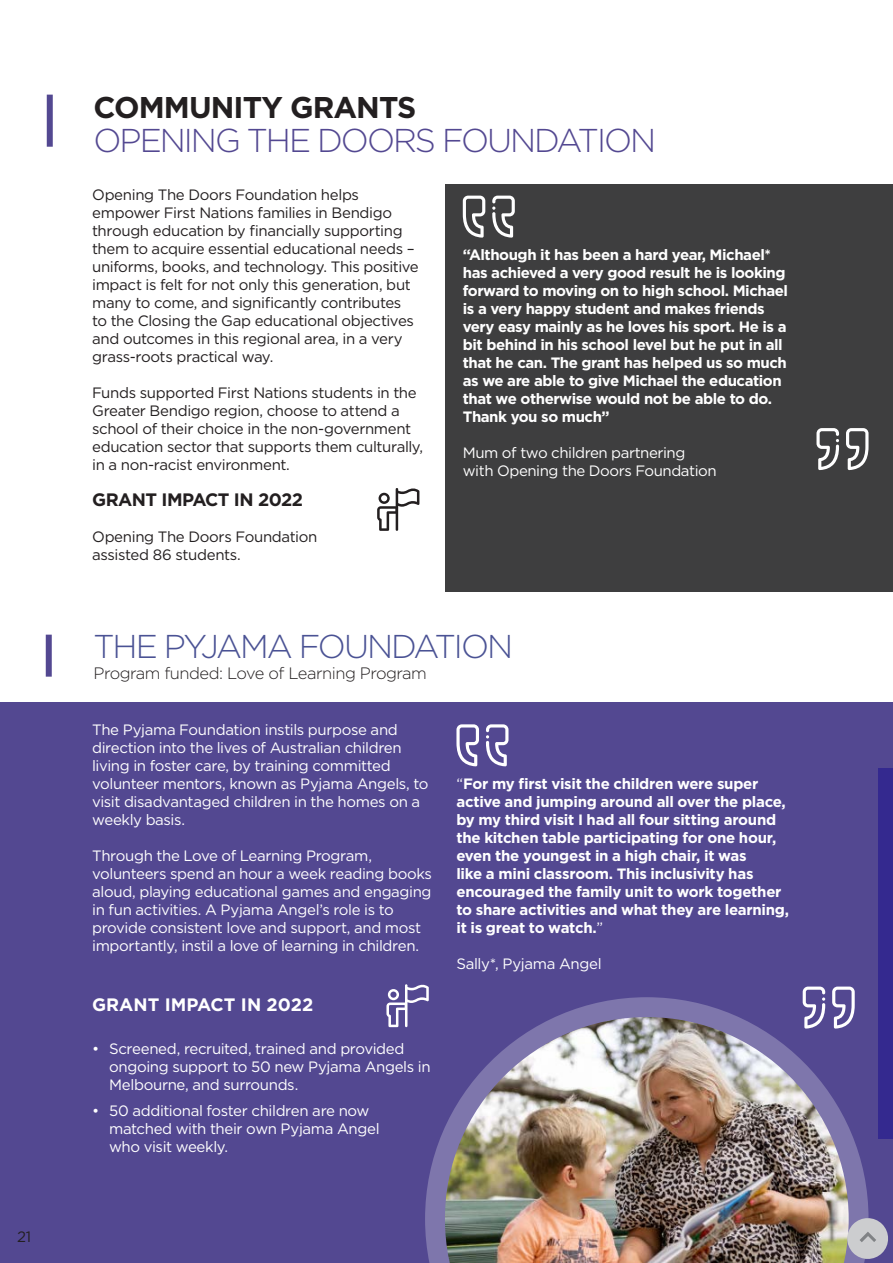
<style>
.page{position:relative;width:893px;height:1263px;background:#fff}
.page>*{position:absolute;margin:0;border:0;box-sizing:border-box;transform-origin:0 0}
.t1{font:300 33px "Gotham";letter-spacing:-.06em;color:#534891}
.t2{font:300 33px "Gotham";letter-spacing:-.06em;color:#4a5294}
.t3{font:700 30px "Gotham";letter-spacing:-.03em;color:#231f20}
.t4{font:700 18px "Gotham";letter-spacing:-.03em;color:#231f20}
.t5{font:700 18px "Gotham";color:#fff}
.t6{font:300 16.5px "Gotham";letter-spacing:-.03em;color:#231f20}
.t7{font:15px/18px "Gotham";letter-spacing:-.025em;color:#fff}
.t8{font:700 15px/18px "Gotham";letter-spacing:-.03em;color:#fff}
.t9{font:15px/18px "Gotham";letter-spacing:-.025em;color:#231f20}
.s1{font-weight:400}
</style>
<div class="page">
<div style="left:446px;top:184px;width:447px;height:408px;background:#3e3e3f"></div>
<div style="left:47px;top:95px;width:6px;height:52px;background:#534891"></div>
<svg style="left:377px;top:488px;width:42px;height:43px"></svg>
<div style="left:0;top:702px;width:893px;height:561px;background:#534891"></div>
<div style="left:46px;top:635px;width:6px;height:42px;background:#534891"></div>
<svg style="left:386px;top:984px;width:43px;height:43px"></svg>
<svg style="left:846px;top:428px;width:22px;height:42px"></svg>
<svg style="left:816px;top:428px;width:23px;height:42px"></svg>
<svg style="left:832px;top:986px;width:23px;height:11px"></svg>
<svg style="left:803px;top:986px;width:22px;height:11px"></svg>
<svg style="left:463px;top:196px;width:22px;height:42px"></svg>
<svg style="left:492px;top:196px;width:23px;height:42px"></svg>
<svg style="left:456px;top:724px;width:23px;height:42px"></svg>
<svg style="left:486px;top:724px;width:22px;height:42px"></svg>
<img style="left:425px;top:997px;width:443px;height:266px">
<svg style="left:845px;top:1216px;width:43px;height:45px;background:#afadbe"></svg>
<p class="t9" style="left:17px;top:1227px;width:16px">21</p>
<h2 class="t3" style="left:94px;top:87px;width:324px">COMMUNITY GRANTS</h2>
<h1 class="t1" style="left:94px;top:119px;width:564px">OPENING THE DOORS FOUNDATION</h1>
<p class="t9" style="left:92px;top:185px;width:328px">Opening The Doors Foundation helps empower First Nations families in Bendigo through education by financially supporting them to acquire essential educational needs – uniforms, books, and technology. This positive impact is felt for not only this generation, but many to come, and significantly contributes to the Closing the Gap educational objectives and outcomes in this regional area, in a very grass-roots practical way.</p>
<p class="t9" style="left:92px;top:383px;width:333px">Funds supported First Nations students in the Greater Bendigo region, choose to attend a school of their choice in the non-government education sector that supports them culturally, in a non-racist environment.</p>
<p class="t4" style="left:92px;top:487px;width:212px">GRANT IMPACT IN 2022</p>
<p class="t9" style="left:92px;top:527px;width:227px">Opening The Doors Foundation assisted 86 students.</p>
<p class="t8" style="left:463px;top:245px;width:327px">“Although it has been a hard year, Michael* has achieved a very good result he is looking forward to moving on to high school. Michael is a very happy student and makes friends very easy mainly as he loves his sport. He is a bit behind in his school level but he put in all that he can. The grant has helped us so much as we are able to give Michael the education that we otherwise would not be able to do.<br>Thank you so much”</p>
<p class="t7" style="left:463px;top:443px;width:255px">Mum of two children partnering with Opening the Doors Foundation</p>
<h1 class="t2" style="left:94px;top:625px;width:421px">THE PYJAMA FOUNDATION</h1>
<p class="t6" style="left:94px;top:663px;width:335px">Program funded: Love of Learning Program</p>
<p class="t7" style="left:92px;top:720px;width:338px">The Pyjama Foundation instils purpose and direction into the lives of Australian children living in foster care, by training committed volunteer mentors, known as Pyjama Angels, to visit disadvantaged children in the homes on a weekly basis.</p>
<p class="t7" style="left:92px;top:846px;width:341px">Through the Love of Learning Program, volunteers spend an hour a week reading books aloud, playing educational games and engaging in fun activities. A Pyjama Angel’s role is to provide consistent love and support, and most importantly, instil a love of learning in children.</p>
<p class="t5" style="left:92px;top:992px;width:223px">GRANT IMPACT IN 2022</p>
<p class="t7" style="left:109px;top:1039px;width:323px;text-indent:-17px">• Screened, recruited, trained and provided ongoing support to 50 new Pyjama Angels in<br>Melbourne, and surrounds.</p>
<p class="t7" style="left:109px;top:1102px;width:272px;text-indent:-17px">• 50 additional foster children are now matched with their own Pyjama Angel who visit weekly.</p>
<p class="t8" style="left:456px;top:774px;width:334px"><span class="s1">“</span>For my first visit the children were super active and jumping around all over the place, by my third visit I had all four sitting around the kitchen table participating for one hour, even the youngest in a high chair, it was<br>like a mini classroom. This inclusivity has encouraged the family unit to work together to share activities and what they are learning, it is great to watch.<span class="s1">”</span></p>
<p class="t7" style="left:456px;top:954px;width:147px">Sally*, Pyjama Angel</p>
</div>
